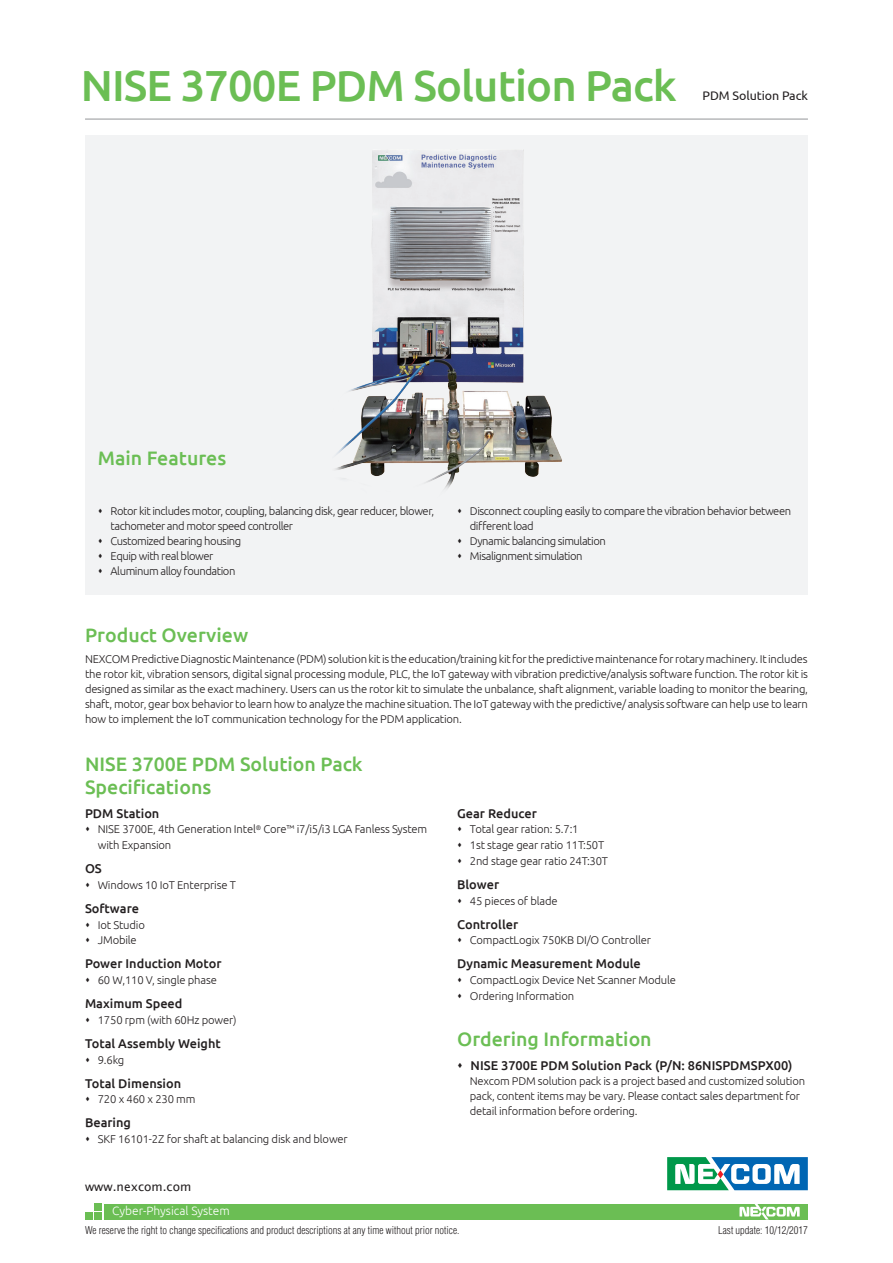
<style>
.page{position:relative;width:893px;height:1263px;background:#fff}
.page>*{position:absolute;margin:0;border:0;box-sizing:border-box;transform-origin:0 0}
.model_name{font:500 43.5px "Ubuntu";letter-spacing:-.02em;color:#6bbe54}
.t1{font:500 19.5px/22.5px "Ubuntu";color:#6bbe54}
.item{font:500 12.75px "Ubuntu";color:#231f20}
.pn_number{font:500 12.75px "Ubuntu";color:#231f20}
.model_describe{font:12.45px "Ubuntu";letter-spacing:-.005em;color:#231f20}
.series_no{font:300 12px "Ubuntu";color:#fff}
.t2{font:12px "Lucida Sans Unicode";color:#231f20}
.product_overview{font:300 11.25px/15px "Ubuntu";letter-spacing:-.02em;color:#231f20;text-align:justify}
.content{font:300 11.25px/15.8px "Ubuntu";letter-spacing:-.015em;color:#231f20}
.content-2{font:300 11.25px/15px "Ubuntu";letter-spacing:-.04em;color:#231f20}
.order_info{font:300 11.25px/15px "Ubuntu";letter-spacing:-.02em;color:#231f20}
.DS_Note{font:300 condensed 10.5px "Helvetica";color:#231f20}
.DS_Body_Text{font:300 condensed 10.5px "Helvetica";color:#231f20}
</style>
<div class="page">
<div style="left:85px;top:136px;width:723px;height:459px;background:#f2f3f4"></div>
<div style="left:104px;top:1204px;width:704px;height:15px;background:#6bbe54"></div>
<div style="left:94px;top:1203px;width:7px;height:7px;background:#6bbe54"></div>
<div style="left:94px;top:1213px;width:7px;height:7px;background:#6bbe54"></div>
<div style="left:85px;top:1213px;width:7px;height:7px;background:#6bbe54"></div>
<svg style="left:739px;top:1204px;width:61px;height:15px"></svg>
<hr style="left:85px;top:119px;width:723px;height:1px;background:#939598">
<img style="left:335px;top:150px;width:227px;height:339px">
<svg style="left:667px;top:1157px;width:141px;height:33px"></svg>
<p class="model_name" style="left:81px;top:58px;width:597px">NISE 3700E PDM Solution Pack</p>
<p class="model_describe" style="left:703px;top:88px;width:107px">PDM Solution Pack</p>
<p class="t1" style="left:98px;top:446px;width:130px">Main Features</p>
<p class="content-2" style="left:111px;top:503px;width:325px">Rotor kit includes motor, coupling, balancing disk, gear reducer, blower, tachometer and motor speed controller</p>
<p class="content-2" style="left:111px;top:533px;width:132px">Customized bearing housing</p>
<p class="content-2" style="left:111px;top:548px;width:104px">Equip with real blower</p>
<p class="content-2" style="left:111px;top:563px;width:126px">Aluminum alloy foundation</p>
<p class="content-2" style="left:470px;top:503px;width:323px">Disconnect coupling easily to compare the vibration behavior between different load</p>
<p class="content-2" style="left:470px;top:533px;width:138px">Dynamic balancing simulation</p>
<p class="content-2" style="left:470px;top:548px;width:114px">Misalignment simulation</p>
<p class="t1" style="left:85px;top:623px;width:165px">Product Overview</p>
<p class="product_overview" style="left:85px;top:651px;width:724px">NEXCOM Predictive Diagnostic Maintenance (PDM) solution kit is the education/training kit for the predictive maintenance for rotary machinery. It includes the rotor kit, vibration sensors, digital signal processing module, PLC, the IoT gateway with vibration predictive/analysis software function. The rotor kit is designed as similar as the exact machinery. Users can us the rotor kit to simulate the unbalance, shaft alignment, variable loading to monitor the bearing, shaft, motor, gear box behavior to learn how to analyze the machine situation. The IoT gateway with the predictive/ analysis software can help use to learn how to implement the IoT communication technology for the PDM application.</p>
<p class="t1" style="left:85px;top:752px;width:279px">NISE 3700E PDM Solution Pack<br>Specifications</p>
<p class="item" style="left:85px;top:805px;width:76px">PDM Station</p>
<p class="content" style="left:98px;top:821px;width:331px">NISE 3700E, 4th Generation Intel<sup>®</sup> Core™ i7/i5/i3 LGA Fanless System with Expansion</p>
<p class="item" style="left:85px;top:860px;width:18px">OS</p>
<p class="content" style="left:98px;top:877px;width:140px">Windows 10 IoT Enterprise T</p>
<p class="item" style="left:85px;top:900px;width:56px">Software</p>
<p class="content" style="left:98px;top:916px;width:49px">Iot Studio</p>
<p class="content" style="left:98px;top:932px;width:41px">JMobile</p>
<p class="item" style="left:85px;top:956px;width:138px">Power Induction Motor</p>
<p class="content" style="left:98px;top:972px;width:121px">60 W,110 V, single phase</p>
<p class="item" style="left:85px;top:995px;width:99px">Maximum Speed</p>
<p class="content" style="left:98px;top:1012px;width:140px">1750 rpm (with 60Hz power)</p>
<p class="item" style="left:85px;top:1035px;width:137px">Total Assembly Weight</p>
<p class="content" style="left:98px;top:1051px;width:28px">9.6kg</p>
<p class="item" style="left:85px;top:1075px;width:98px">Total Dimension</p>
<p class="content" style="left:98px;top:1091px;width:99px">720 x 460 x 230 mm</p>
<p class="item" style="left:85px;top:1115px;width:48px">Bearing</p>
<p class="content" style="left:98px;top:1131px;width:251px">SKF 16101-2Z for shaft at balancing disk and blower</p>
<p class="t2" style="left:85px;top:1177px;width:108px">www.nexcom.com</p>
<p class="series_no" style="left:112px;top:1203px;width:119px">Cyber-Physical System</p>
<p class="item" style="left:457px;top:805px;width:81px">Gear Reducer</p>
<p class="content" style="left:470px;top:821px;width:110px">Total gear ration: 5.7:1</p>
<p class="content" style="left:470px;top:837px;width:136px">1st stage gear ratio 11T:50T</p>
<p class="content" style="left:470px;top:853px;width:140px">2nd stage gear ratio 24T:30T</p>
<p class="item" style="left:457px;top:876px;width:44px">Blower</p>
<p class="content" style="left:470px;top:892px;width:89px">45 pieces of blade</p>
<p class="item" style="left:457px;top:916px;width:63px">Controller</p>
<p class="content" style="left:470px;top:932px;width:183px">CompactLogix 750KB DI/O Controller</p>
<p class="item" style="left:457px;top:956px;width:185px">Dynamic Measurement Module</p>
<p class="content" style="left:470px;top:972px;width:207px">CompactLogix Device Net Scanner Module</p>
<p class="content" style="left:470px;top:988px;width:106px">Ordering Information</p>
<p class="t1" style="left:457px;top:1027px;width:196px">Ordering Information</p>
<p class="pn_number" style="left:471px;top:1057px;width:323px">NISE 3700E PDM Solution Pack (P/N: 86NISPDMSPX00)</p>
<p class="order_info" style="left:470px;top:1073px;width:337px">Nexcom PDM solution pack is a project based and customized solution pack, content items may be vary. Please contact sales department for detail information before ordering.</p>
<p class="DS_Note" style="left:85px;top:1224px;width:376px">We reserve the right to change specifications and product descriptions at any time without prior notice.</p>
<p class="DS_Body_Text" style="left:718px;top:1224px;width:91px">Last update: 10/12/2017</p>
</div>
